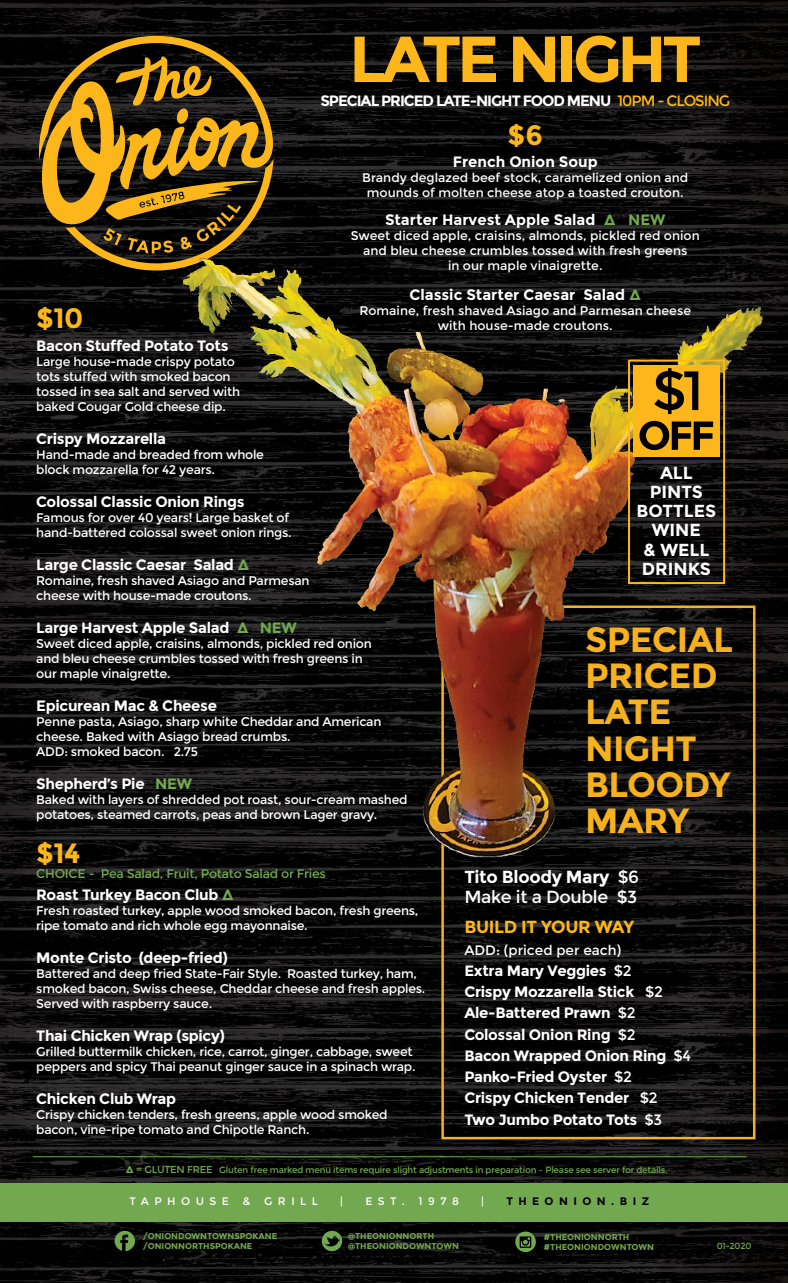
<style>
.page{position:relative;width:788px;height:1283px;background:#fff}
.page>*{position:absolute;margin:0;border:0;box-sizing:border-box;transform-origin:0 0}
.t1{font:700 65px "Montserrat";letter-spacing:-.07em;color:#fdb71a}
.t2{font:700 35px/36.2px "Montserrat";letter-spacing:-.02em;color:#f6b11f}
.t3{font:700 27.88px "Montserrat";color:#fdb71a}
.t4{font:17.5px/20px "Montserrat";letter-spacing:-.02em;color:#fff}
.t5{font:700 17.5px "Montserrat";letter-spacing:-.02em;color:#fdb71a}
.t6{font:700 17.38px/19.2px "Montserrat";color:#fff;text-align:center}
.t7{font:700 15px/21.2px "Montserrat";letter-spacing:-.02em;color:#fff}
.t8{font:700 15px "Montserrat";color:#fff}
.t9{font:700 15px "Montserrat";letter-spacing:-.07em;color:#fff}
.t10{font:13.75px "Montserrat";color:#fff}
.t11{font:12.5px/15px "Montserrat";letter-spacing:-.02em;color:#fff}
.t12{font:12.5px/15px "Montserrat";color:#fff;text-align:center}
.t13{font:12.5px "Montserrat";letter-spacing:-.02em;color:#72a84f}
.t14{font:10.88px "Montserrat";letter-spacing:.5em;color:#fff}
.t15{font:700 10.88px "Montserrat";letter-spacing:.5em;color:#000}
.t16{font:8.88px "Montserrat";letter-spacing:-.02em;color:#72a84f}
.t17{font:8.75px "Montserrat";letter-spacing:-.02em;color:#72a84f}
.t18{font:700 8.5px/10.1px "Montserrat";color:#72a84f}
.s1{font-weight:400;color:#fdb71a}
.s2{color:#72a84f}
.s3{font-weight:700}
.s4{font-weight:400}
.s5{font-weight:700;font-size:9.88px}
.s6{font-size:9.88px}
</style>
<div class="page">
<img style="left:0;top:0;width:788px;height:1282px">
<svg style="left:39px;top:36px;width:234px;height:234px"></svg>
<div style="left:0;top:1183px;width:788px;height:39px;background:#72a84f"></div>
<svg style="left:515px;top:1231px;width:21px;height:21px"></svg>
<svg style="left:115px;top:1230px;width:20px;height:21px"></svg>
<svg style="left:322px;top:1230px;width:20px;height:21px"></svg>
<hr style="left:33px;top:1156px;width:713px;height:1px;background:#72a84f">
<img style="left:164px;top:235px;width:608px;height:640px">
<svg style="left:627px;top:358px;width:99px;height:227px"></svg>
<h1 class="t1" style="left:349px;top:20px;width:354px">LATE NIGHT</h1>
<p class="t9" style="left:320px;top:92px;width:411px">SPECIAL PRICED LATE-NIGHT FOOD MENU <span class="s1">10PM - CLOSING</span></p>
<h3 class="t3" style="left:507px;top:118px;width:37px">$6</h3>
<p class="t8" style="left:453px;top:153px;width:146px">French Onion Soup</p>
<p class="t12" style="left:362px;top:170px;width:328px">Brandy deglazed beef stock, caramelized onion and mounds of molten cheese atop a toasted crouton.</p>
<p class="t8" style="left:385px;top:210px;width:282px">Starter Harvest Apple Salad <span class="s2">∆ NEW</span></p>
<p class="t12" style="left:350px;top:228px;width:350px">Sweet diced apple, craisins, almonds, pickled red onion and bleu cheese crumbles tossed with fresh greens<br>in our maple vinaigrette.</p>
<p class="t8" style="left:409px;top:285px;width:233px">Classic Starter Caesar Salad <span class="s2">∆</span></p>
<p class="t12" style="left:359px;top:303px;width:333px">Romaine, fresh shaved Asiago and Parmesan cheese with house-made croutons.</p>
<h3 class="t3" style="left:36px;top:302px;width:49px">$10</h3>
<p class="t7" style="left:36px;top:335px;width:194px">Bacon Stuffed Potato Tots</p>
<p class="t11" style="left:36px;top:354px;width:205px">Large house-made crispy potato tots stuffed with smoked bacon tossed in sea salt and served with baked Cougar Gold cheese dip.</p>
<p class="t7" style="left:36px;top:428px;width:131px">Crispy Mozzarella</p>
<p class="t11" style="left:36px;top:447px;width:229px">Hand-made and breaded from whole block mozzarella for 42 years.</p>
<p class="t7" style="left:36px;top:491px;width:210px">Colossal Classic Onion Rings</p>
<p class="t11" style="left:36px;top:510px;width:257px">Famous for over 40 years! Large basket of hand-battered colossal sweet onion rings.</p>
<p class="t7" style="left:36px;top:554px;width:214px">Large Classic Caesar Salad <span class="s2">∆</span></p>
<p class="t11" style="left:36px;top:573px;width:275px">Romaine, fresh shaved Asiago and Parmesan cheese with house-made croutons.</p>
<p class="t7" style="left:36px;top:617px;width:262px">Large Harvest Apple Salad <span class="s2">∆ NEW</span></p>
<p class="t11" style="left:36px;top:636px;width:337px">Sweet diced apple, craisins, almonds, pickled red onion and bleu cheese crumbles tossed with fresh greens in our maple vinaigrette.</p>
<p class="t7" style="left:36px;top:695px;width:182px">Epicurean Mac &amp; Cheese</p>
<p class="t11" style="left:36px;top:714px;width:346px">Penne pasta, Asiago, sharp white Cheddar and American cheese. Baked with Asiago bread crumbs.<br>ADD: smoked bacon. 2.75</p>
<p class="t7" style="left:36px;top:773px;width:157px">Shepherd’s Pie <span class="s2">NEW</span></p>
<p class="t11" style="left:36px;top:792px;width:373px">Baked with layers of shredded pot roast, sour-cream mashed potatoes, steamed carrots, peas and brown Lager gravy.</p>
<h3 class="t3" style="left:36px;top:836px;width:46px">$14</h3>
<p class="t13" style="left:36px;top:866px;width:291px">CHOICE - Pea Salad, Fruit, Potato Salad or Fries</p>
<p class="t7" style="left:36px;top:884px;width:199px">Roast Turkey Bacon Club <span class="s2">∆</span></p>
<p class="t11" style="left:36px;top:903px;width:383px">Fresh roasted turkey, apple wood smoked bacon, fresh greens, ripe tomato and rich whole egg mayonnaise.</p>
<p class="t7" style="left:36px;top:947px;width:193px">Monte Cristo (deep-fried)</p>
<p class="t11" style="left:36px;top:966px;width:390px">Battered and deep fried State-Fair Style. Roasted turkey, ham, smoked bacon, Swiss cheese, Cheddar cheese and fresh apples.<br>Served with raspberry sauce.</p>
<p class="t7" style="left:36px;top:1025px;width:190px">Thai Chicken Wrap (spicy)</p>
<p class="t11" style="left:36px;top:1044px;width:381px">Grilled buttermilk chicken, rice, carrot, ginger, cabbage, sweet peppers and spicy Thai peanut ginger sauce in a spinach wrap.</p>
<p class="t7" style="left:36px;top:1088px;width:141px">Chicken Club Wrap</p>
<p class="t11" style="left:36px;top:1107px;width:353px">Crispy chicken tenders, fresh greens, apple wood smoked bacon, vine-ripe tomato and Chipotle Ranch.</p>
<h3 class="t6" style="left:636px;top:463px;width:81px">ALL<br>PINTS<br>BOTTLES<br>WINE<br>&amp; WELL<br>DRINKS</h3>
<h2 class="t2" style="left:585px;top:621px;width:149px">SPECIAL<br>PRICED<br>LATE<br>NIGHT<br>BLOODY<br>MARY</h2>
<h3 class="t4" style="left:464px;top:867px;width:176px"><span class="s3">Tito Bloody Mary</span> $6<br>Make it a Double $3</h3>
<h3 class="t5" style="left:464px;top:916px;width:171px">BUILD IT YOUR WAY</h3>
<p class="t10" style="left:464px;top:941px;width:158px">ADD: (priced per each)</p>
<p class="t7" style="left:464px;top:960px;width:228px">Extra Mary Veggies <span class="s4">$2<br></span>Crispy Mozzarella Stick <span class="s4">$2<br></span>Ale-Battered Prawn <span class="s4">$2<br></span>Colossal Onion Ring <span class="s4">$2<br></span>Bacon Wrapped Onion Ring <span class="s4">$4<br></span>Panko-Fried Oyster <span class="s4">$2<br></span>Crispy Chicken Tender <span class="s4">$2<br></span>Two Jumbo Potato Tots <span class="s4">$3</span></p>
<p class="t16" style="left:126px;top:1165px;width:543px"><span class="s5">∆</span> <span class="s6">= GLUTEN FREE</span> Gluten free marked menu items require slight adjustments in preparation – Please see server for details.</p>
<p class="t14" style="left:129px;top:1195px;width:101px">TAPHOUSE</p>
<p class="t14" style="left:243px;top:1195px;width:9px">&amp;</p>
<p class="t14" style="left:264px;top:1195px;width:55px">GRILL</p>
<p class="t14" style="left:340px;top:1195px;width:4px">|</p>
<p class="t14" style="left:365px;top:1195px;width:41px">EST.</p>
<p class="t14" style="left:418px;top:1195px;width:42px">1978</p>
<p class="t14" style="left:481px;top:1195px;width:4px">|</p>
<p class="t15" style="left:506px;top:1194px;width:144px">THEONION.BIZ</p>
<p class="t18" style="left:143px;top:1230px;width:136px">/ONIONDOWNTOWNSPOKANE /ONIONNORTHSPOKANE</p>
<p class="t18" style="left:348px;top:1230px;width:113px">@THEONIONNORTH @THEONIONDOWNTOWN</p>
<p class="t18" style="left:544px;top:1231px;width:112px">#THEONIONNORTH #THEONIONDOWNTOWN</p>
<p class="t17" style="left:716px;top:1240px;width:36px">01-2020</p>
</div>
